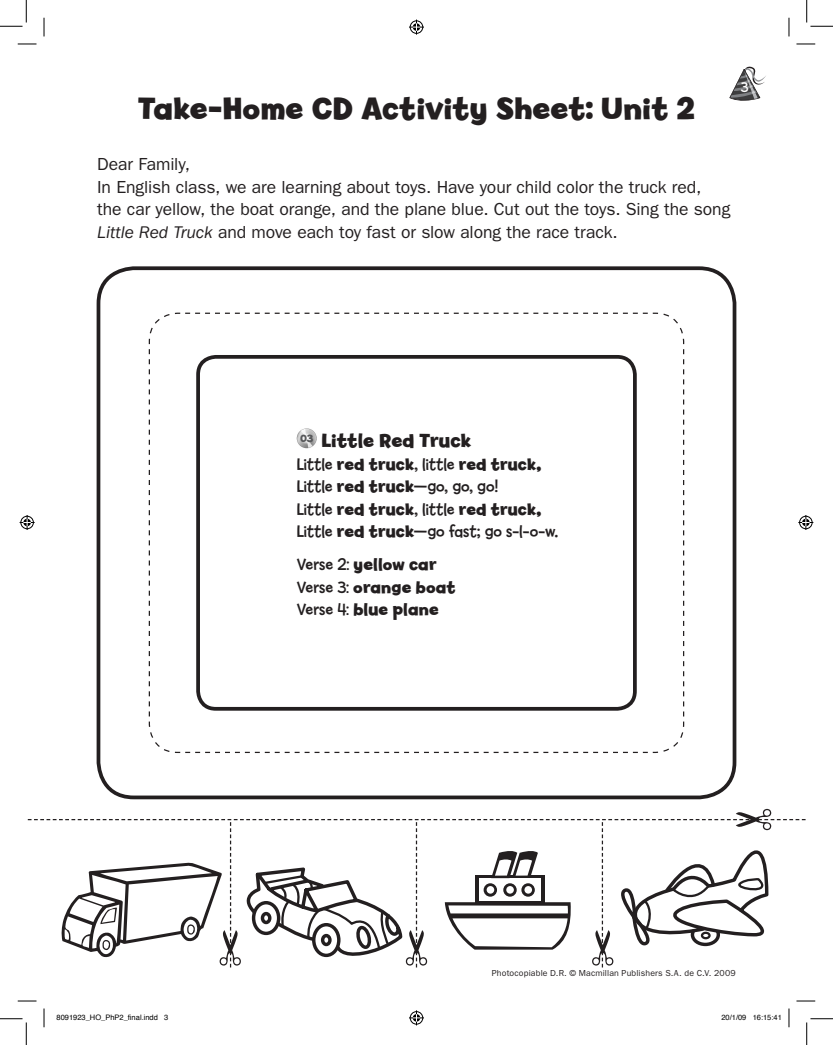
<style>
.page{position:relative;width:833px;height:1045px;background:#fff}
.page>*{position:absolute;margin:0;border:0;box-sizing:border-box;transform-origin:0 0}
.t1{font:700 32.5px "Billy Infant";letter-spacing:.005em;color:#231f20}
.t2{font:700 20px "Billy Infant";color:#231f20}
.t3{font:17.5px/22.5px "ITC Franklin Gothic Std";letter-spacing:-.005em;color:#231f20}
.t4{font:500 17.5px/22.5px "Billy Infant";letter-spacing:-.005em;color:#231f20}
.t5{font:700 17.5px/22.5px "Billy Infant";letter-spacing:.01em;color:#231f20}
.t6{font:500 15px "Billy Infant";color:#fff}
.t7{font:8.75px "ITC Franklin Gothic Std";letter-spacing:.015em;color:#231f20}
.t8{font:7.5px "Helvetica";color:#000}
.s1{font-style:italic}
.s2{font-weight:700}
.s3{font-weight:500}
</style>
<div class="page">
<svg style="left:729px;top:67px;width:37px;height:34px"></svg>
<div style="left:96px;top:266px;width:640px;height:533px;border:4px solid #231f20;border-radius:35px"></div>
<svg style="left:148px;top:312px;width:536px;height:441px"></svg>
<svg style="left:27px;top:809px;width:779px;height:158px"></svg>
<svg style="left:18px;top:43px;width:18px;height:2px"></svg>
<svg style="left:796px;top:43px;width:18px;height:2px"></svg>
<svg style="left:18px;top:1000px;width:18px;height:1px"></svg>
<svg style="left:796px;top:1000px;width:18px;height:1px"></svg>
<svg style="left:43px;top:18px;width:2px;height:18px"></svg>
<svg style="left:43px;top:1008px;width:2px;height:19px"></svg>
<svg style="left:788px;top:18px;width:1px;height:18px"></svg>
<svg style="left:788px;top:1008px;width:1px;height:19px"></svg>
<svg style="left:0;top:1px;width:27px;height:26px"></svg>
<svg style="left:0;top:1018px;width:27px;height:27px"></svg>
<svg style="left:806px;top:1px;width:25px;height:26px"></svg>
<svg style="left:806px;top:1018px;width:25px;height:27px"></svg>
<svg style="left:409px;top:20px;width:15px;height:15px"></svg>
<svg style="left:409px;top:1010px;width:15px;height:15px"></svg>
<svg style="left:20px;top:515px;width:15px;height:15px"></svg>
<svg style="left:798px;top:515px;width:14px;height:15px"></svg>
<h1 class="t1" style="left:138px;top:90px;width:557px">Take-Home CD Activity Sheet: Unit 2</h1>
<p class="t3" style="left:97px;top:153px;width:634px">Dear Family,<br>In English class, we are learning about toys. Have your child color the truck red,<br>the car yellow, the boat orange, and the plane blue. Cut out the toys. Sing the song <span class="s1">Little Red Truck</span> and move each toy fast or slow along the race track.</p>
<p class="t6" style="left:740px;top:79px;width:9px">3</p>
<p class="t2" style="left:300px;top:429px;width:173px"><sup>03</sup> Little Red Truck</p>
<p class="t4" style="left:296px;top:453px;width:263px">Little <span class="s2">red truck</span>, little <span class="s2">red truck, </span>Little <span class="s2">red truck</span>—go, go, go!<br>Little <span class="s2">red truck</span>, little <span class="s2">red truck, </span>Little <span class="s2">red truck</span>—go fast; go s-l-o-w.</p>
<p class="t5" style="left:296px;top:553px;width:160px"><span class="s3">Verse 2:</span> yellow car<br><span class="s3">Verse 3:</span> orange boat<br><span class="s3">Verse 4:</span> blue plane</p>
<p class="t7" style="left:491px;top:967px;width:245px">Photocopiable D.R. © Macmillan Publishers S.A. de C.V. 2009</p>
<p class="t8" style="left:56px;top:1014px;width:113px">8091923_HO_PhP2_final.indd 3</p>
<p class="t8" style="left:721px;top:1014px;width:62px">20/1/09 16:15:41</p>
</div>
